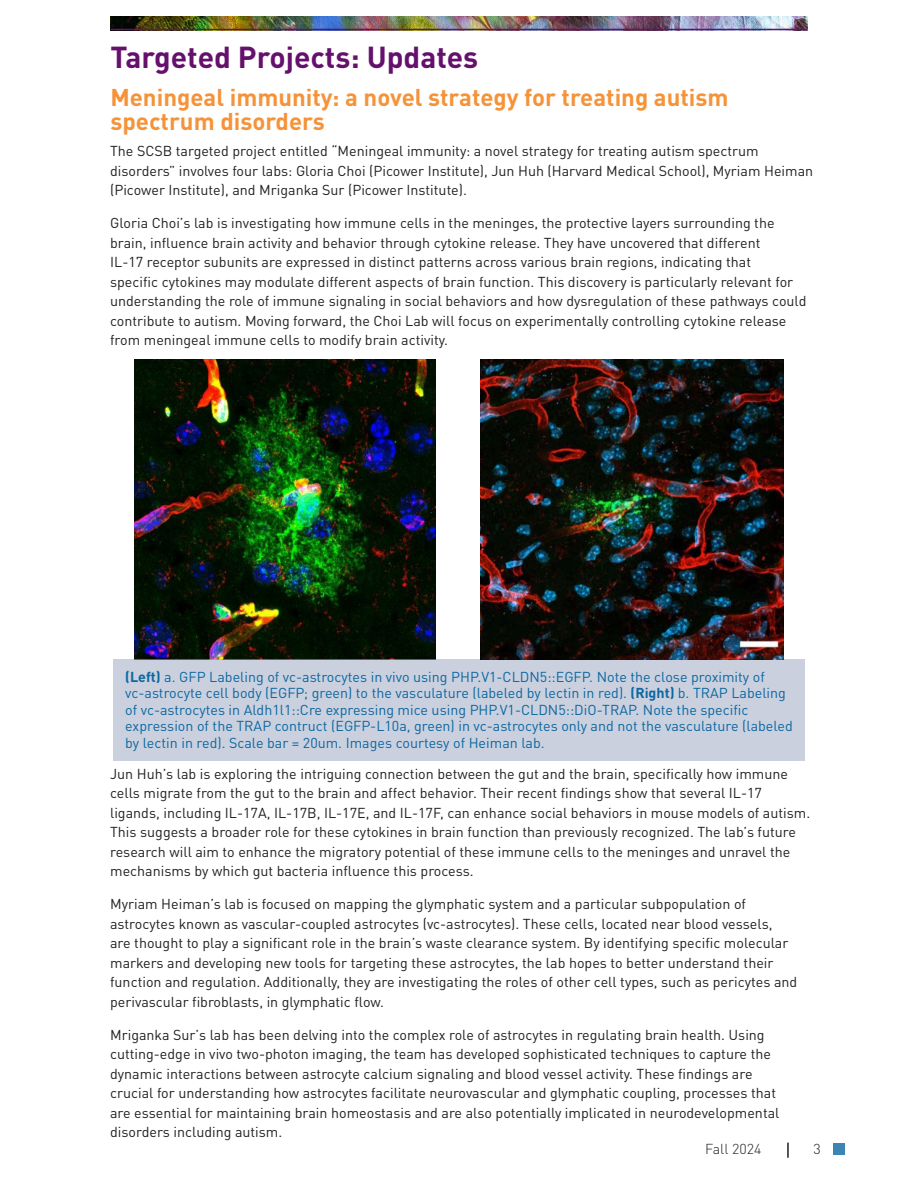
<style>
.page{position:relative;width:918px;height:1188px;background:#fff}
.page>*{position:absolute;margin:0;border:0;box-sizing:border-box;transform-origin:0 0}
.Page_title{font:700 30px "DIN Pro";color:#64106c}
.Page_title-2{font:700 24px/24px "DIN Pro";color:#f69238}
.Text{font:14.25px/19.5px "DIN Pro";color:#231f20}
.Photo_caption{font:14.25px/16.5px "DIN Pro";color:#0c67a1}
.t1{font:300 14.25px "DIN Pro";color:#231f20}
.s1{font-weight:700}
</style>
<div class="page">
<div style="left:833px;top:1143px;width:12px;height:12px;background:#3c85b3"></div>
<svg style="left:787px;top:1143px;width:2px;height:15px"></svg>
<img style="left:110px;top:16px;width:698px;height:14px">
<hr style="left:110px;top:29px;width:697px;height:1px;background:#64106c">
<img style="left:134px;top:359px;width:302px;height:300px">
<div style="left:113px;top:659px;width:691px;height:101px;background:#cad0de"></div>
<img style="left:481px;top:359px;width:302px;height:300px">
<p class="Page_title" style="left:110px;top:34px;width:369px">Targeted Projects: Updates</p>
<p class="Page_title-2" style="left:110px;top:83px;width:620px">Meningeal immunity: a novel strategy for treating autism spectrum disorders</p>
<p class="Text" style="left:110px;top:141px;width:705px">The SCSB targeted project entitled “Meningeal immunity: a novel strategy for treating autism spectrum disorders” involves four labs: Gloria Choi (Picower Institute), Jun Huh (Harvard Medical School), Myriam Heiman (Picower Institute), and Mriganka Sur (Picower Institute).</p>
<p class="Text" style="left:110px;top:213px;width:698px">Gloria Choi’s lab is investigating how immune cells in the meninges, the protective layers surrounding the brain, influence brain activity and behavior through cytokine release. They have uncovered that different<br>IL-17 receptor subunits are expressed in distinct patterns across various brain regions, indicating that<br>specific cytokines may modulate different aspects of brain function. This discovery is particularly relevant for understanding the role of immune signaling in social behaviors and how dysregulation of these pathways could contribute to autism. Moving forward, the Choi Lab will focus on experimentally controlling cytokine release from meningeal immune cells to modify brain activity.</p>
<p class="Photo_caption" style="left:125px;top:668px;width:669px"><span class="s1">(Left)</span> a. GFP Labeling of vc-astrocytes in vivo using PHP.V1-CLDN5::EGFP. Note the close proximity of vc-astrocyte cell body (EGFP; green) to the vasculature (labeled by lectin in red). <span class="s1">(Right)</span> b. TRAP Labeling of vc-astrocytes in Aldh1l1::Cre expressing mice using PHP.V1-CLDN5::DiO-TRAP. Note the specific expression of the TRAP contruct (EGFP-L10a, green) in vc-astrocytes only and not the vasculature (labeled by lectin in red). Scale bar = 20um. Images courtesy of Heiman lab.</p>
<p class="Text" style="left:110px;top:763px;width:702px">Jun Huh’s lab is exploring the intriguing connection between the gut and the brain, specifically how immune cells migrate from the gut to the brain and affect behavior. Their recent findings show that several IL-17 ligands, including IL-17A, IL-17B, IL-17E, and IL-17F, can enhance social behaviors in mouse models of autism.<br>This suggests a broader role for these cytokines in brain function than previously recognized. The lab’s future research will aim to enhance the migratory potential of these immune cells to the meninges and unravel the mechanisms by which gut bacteria influence this process.</p>
<p class="Text" style="left:110px;top:894px;width:689px">Myriam Heiman’s lab is focused on mapping the glymphatic system and a particular subpopulation of astrocytes known as vascular-coupled astrocytes (vc-astrocytes). These cells, located near blood vessels,<br>are thought to play a significant role in the brain’s waste clearance system. By identifying specific molecular markers and developing new tools for targeting these astrocytes, the lab hopes to better understand their function and regulation. Additionally, they are investigating the roles of other cell types, such as pericytes and perivascular fibroblasts, in glymphatic flow.</p>
<p class="Text" style="left:110px;top:1024px;width:671px">Mriganka Sur’s lab has been delving into the complex role of astrocytes in regulating brain health. Using cutting-edge in vivo two-photon imaging, the team has developed sophisticated techniques to capture the dynamic interactions between astrocyte calcium signaling and blood vessel activity. These findings are crucial for understanding how astrocytes facilitate neurovascular and glymphatic coupling, processes that are essential for maintaining brain homeostasis and are also potentially implicated in neurodevelopmental disorders including autism.</p>
<p class="t1" style="left:705px;top:1138px;width:58px">Fall 2024</p>
<p class="t1" style="left:813px;top:1138px;width:9px">3</p>
</div>
